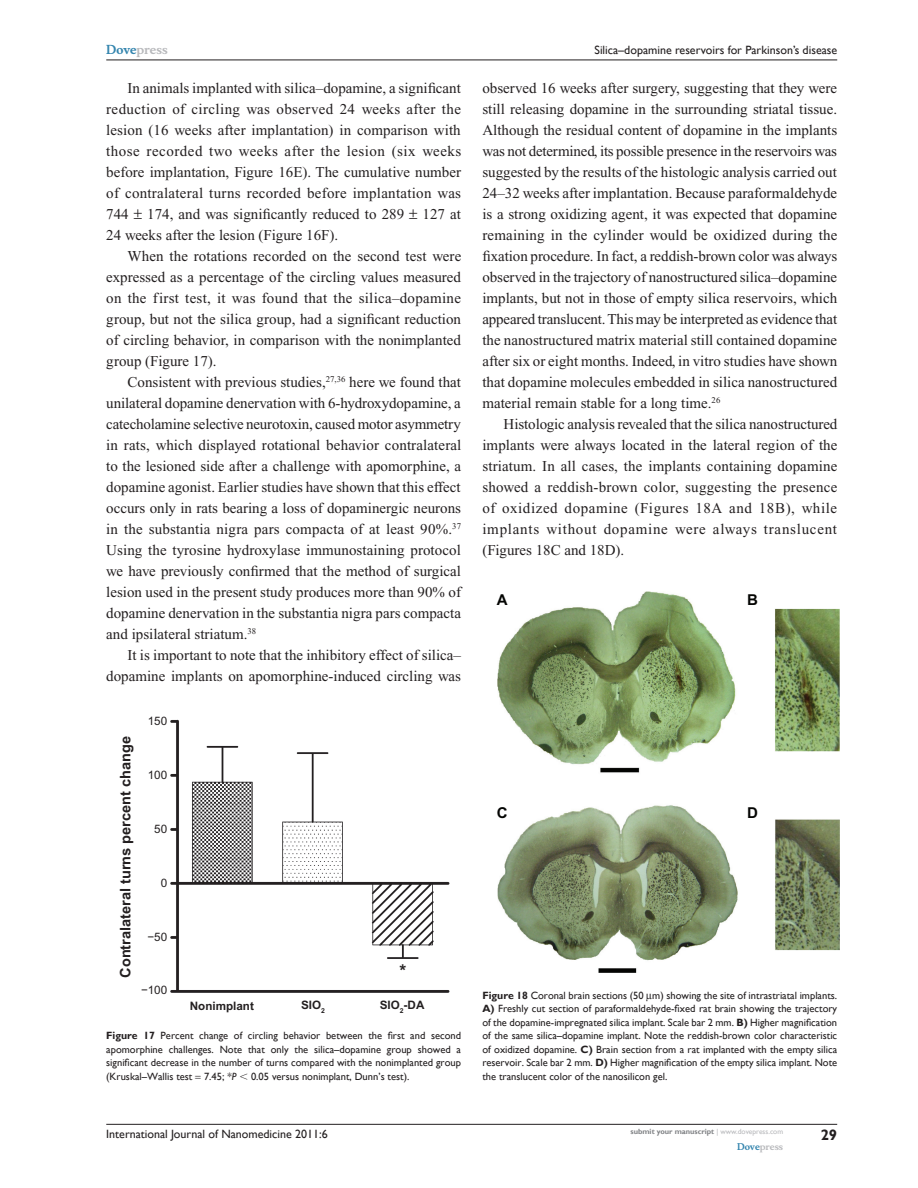
<style>
.page{position:relative;width:918px;height:1188px;background:#fff}
.page>*{position:absolute;margin:0;border:0;box-sizing:border-box;transform-origin:0 0}
.t1{font:700 17.4px "Arial";color:#231f20}
.t2{font:15px/21px "Times New Roman";color:#231f20;text-align:justify}
.t3{font:700 15px "Arial";color:#040503}
.t4{font:700 15px "Gill Sans";color:#231f20}
.t5{font:700 14.55px "Arial";color:#231f20}
.t6{font:12px "Gill Sans";color:#231f20}
.t7{font:700 12px "Musee";color:#b8b9bc}
.t8{font:700 11.7px "Arial";color:#231f20}
.t9{font:11.7px "Arial";color:#231f20}
.t10{font:10.5px/13.5px "Gill Sans";color:#231f20;text-align:justify}
.t11{font:700 9px "Musee";color:#b8b9bc}
.t12{font:700 7.5px "Gill Sans";color:#808285}
.s1{color:#3485ae}
.s2{font-weight:700}
.s3{font-style:italic}
.s4{font-family:"Mathematical Pi One"}
.s5{font-weight:400;color:#b8b9bc}
</style>
<div class="page">
<hr style="left:106px;top:1124px;width:731px;height:1px;background:#231f20">
<hr style="left:106px;top:60px;width:731px;height:1px;background:#231f20">
<img style="left:170px;top:719px;width:279px;height:273px">
<img style="left:497px;top:591px;width:342px;height:381px">
<p class="t7" style="left:106px;top:43px;width:63px"><span class="s1">Dove</span>press</p>
<p class="t2" style="left:106px;top:77px;width:357px;text-indent:21px">In animals implanted with silica–dopamine, a significant reduction of circling was observed 24 weeks after the lesion (16 weeks after implantation) in comparison with those recorded two weeks after the lesion (six weeks before implantation, Figure 16E). The cumulative number of contralateral turns recorded before implantation was 744 174, and was significantly reduced to 289 127 at 24 weeks after the lesion (Figure 16F).</p>
<p class="t2" style="left:106px;top:245px;width:357px;text-indent:21px">When the rotations recorded on the second test were expressed as a percentage of the circling values measured on the first test, it was found that the silica–dopamine group, but not the silica group, had a significant reduction of circling behavior, in comparison with the nonimplanted group (Figure 17).</p>
<p class="t2" style="left:106px;top:371px;width:357px;text-indent:21px">Consistent with previous studies,<sup>27,36</sup> here we found that unilateral dopamine denervation with 6-hydroxydopamine, a catecholamine selective neurotoxin, caused motor asymmetry in rats, which displayed rotational behavior contralateral to the lesioned side after a challenge with apomorphine, a dopamine agonist. Earlier studies have shown that this effect occurs only in rats bearing a loss of dopaminergic neurons in the substantia nigra pars compacta of at least 90%.<sup>37<br></sup>Using the tyrosine hydroxylase immunostaining protocol we have previously confirmed that the method of surgical lesion used in the present study produces more than 90% of dopamine denervation in the substantia nigra pars compacta and ipsilateral striatum.<sup>38</sup></p>
<p class="t2" style="left:106px;top:644px;width:356px;text-align:right">It is important to note that the inhibitory effect of silica– dopamine implants on apomorphine-induced circling was</p>
<p class="t5" style="left:117px;top:978px;width:243px;rotate:-90deg">Contralateral turns percent change</p>
<p class="t9" style="left:148px;top:714px;width:21px">150</p>
<p class="t9" style="left:148px;top:768px;width:21px">100</p>
<p class="t9" style="left:154px;top:822px;width:14px">50</p>
<p class="t9" style="left:161px;top:876px;width:8px">0</p>
<p class="t9" style="left:148px;top:931px;width:21px">−50</p>
<p class="t9" style="left:141px;top:984px;width:28px">−100</p>
<p class="t8" style="left:190px;top:999px;width:66px">Nonimplant</p>
<p class="t1" style="left:400px;top:960px;width:8px">*</p>
<p class="t8" style="left:301px;top:998px;width:25px">SIO<sub>2</sub></p>
<p class="t8" style="left:380px;top:998px;width:46px">SIO<sub>2</sub>-DA</p>
<p class="t10" style="left:106px;top:1029px;width:356px"><span class="s2">Figure 17</span> Percent change of circling behavior between the first and second apomorphine challenges. Note that only the silica–dopamine group showed a significant decrease in the number of turns compared with the nonimplanted group (Kruskal–Wallis test 7.45; *<span class="s3">P</span> <span class="s4">,</span> 0.05 versus nonimplant, Dunn’s test).</p>
<p class="t6" style="left:595px;top:43px;width:244px">Silica–dopamine reservoirs for Parkinson’s disease</p>
<p class="t2" style="left:482px;top:77px;width:357px">observed 16 weeks after surgery, suggesting that they were still releasing dopamine in the surrounding striatal tissue.<br>Although the residual content of dopamine in the implants was not determined, its possible presence in the reservoirs was suggested by the results of the histologic analysis carried out 24–32 weeks after implantation. Because paraformaldehyde is a strong oxidizing agent, it was expected that dopamine remaining in the cylinder would be oxidized during the fixation procedure. In fact, a reddish-brown color was always observed in the trajectory of nanostructured silica–dopamine implants, but not in those of empty silica reservoirs, which appeared translucent. This may be interpreted as evidence that the nanostructured matrix material still contained dopamine after six or eight months. Indeed, in vitro studies have shown that dopamine molecules embedded in silica nanostructured material remain stable for a long time.<sup>26</sup></p>
<p class="t2" style="left:482px;top:413px;width:357px;text-indent:21px">Histologic analysis revealed that the silica nanostructured implants were always located in the lateral region of the striatum. In all cases, the implants containing dopamine showed a reddish-brown color, suggesting the presence of oxidized dopamine (Figures 18A and 18B), while implants without dopamine were always translucent (Figures 18C and 18D).</p>
<p class="t3" style="left:497px;top:591px;width:12px">A</p>
<p class="t3" style="left:747px;top:591px;width:12px">B</p>
<p class="t3" style="left:497px;top:803px;width:12px">C</p>
<p class="t3" style="left:747px;top:803px;width:12px">D</p>
<p class="t10" style="left:482px;top:988px;width:356px"><span class="s2">Figure 18</span> Coronal brain sections (50 m) showing the site of intrastriatal implants.<br><span class="s2">A)</span> Freshly cut section of paraformaldehyde-fixed rat brain showing the trajectory of the dopamine-impregnated silica implant. Scale bar 2 mm. <span class="s2">B)</span> Higher magnification of the same silica–dopamine implant. Note the reddish-brown color characteristic of oxidized dopamine. <span class="s2">C)</span> Brain section from a rat implanted with the empty silica reservoir. Scale bar 2 mm. <span class="s2">D)</span> Higher magnification of the empty silica implant. Note the translucent color of the nanosilicon gel.</p>
<p class="t6" style="left:106px;top:1127px;width:223px">International Journal of Nanomedicine 2011:6</p>
<p class="t12" style="left:631px;top:1127px;width:154px">submit your manuscript <span class="s5">| www.dovepress.com</span></p>
<p class="t11" style="left:737px;top:1141px;width:48px"><span class="s1">Dove</span>press</p>
<p class="t4" style="left:821px;top:1126px;width:18px">29</p>
</div>
